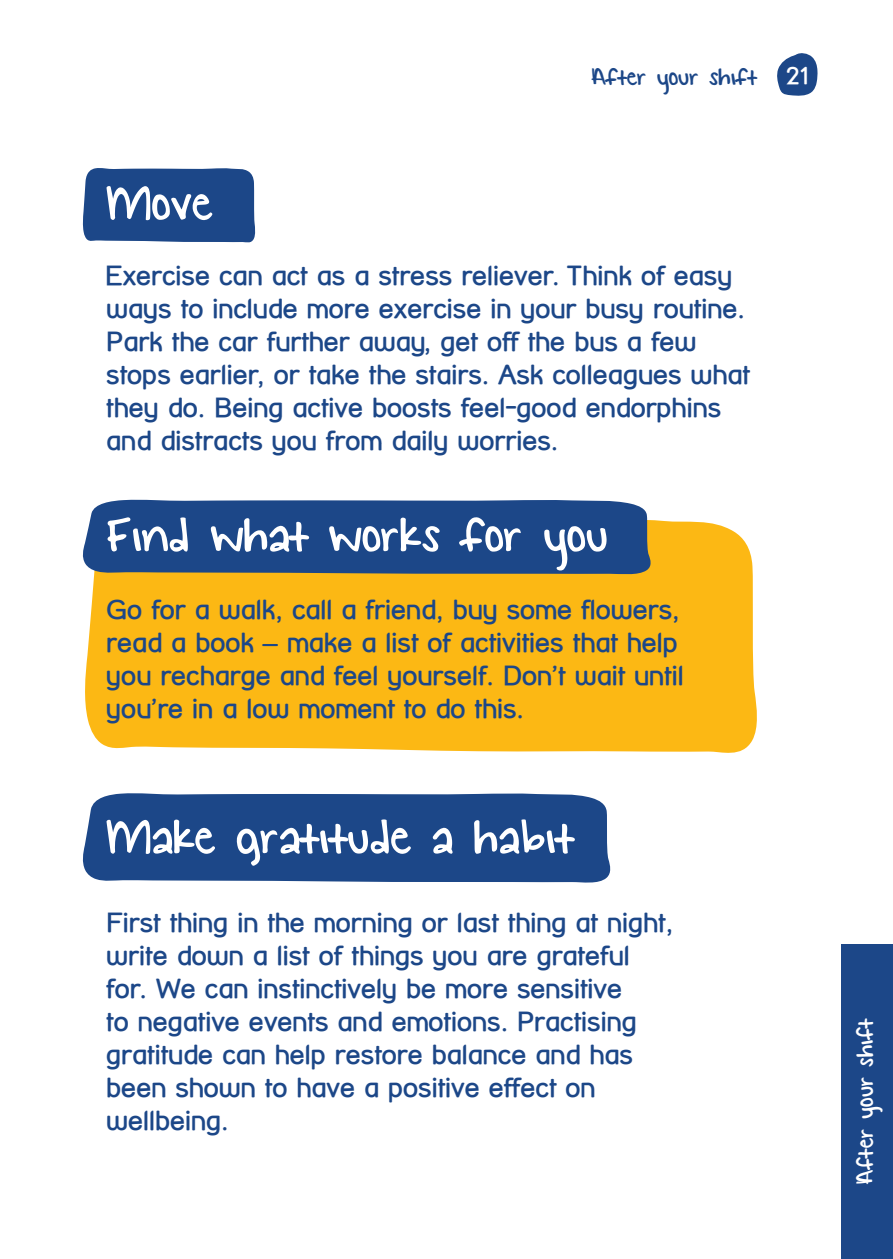
<style>
.page{position:relative;width:893px;height:1259px;background:#fff}
.page>*{position:absolute;margin:0;border:0;box-sizing:border-box;transform-origin:0 0}
.t1{font:54px "KG Small Town Southern Girl";color:#fff}
.t2{font:700 27px/33px "Street Corner";color:#1c4788}
.t3{font:27px "KG Small Town Southern Girl";color:#1c4788}
.t4{font:27px "KG Small Town Southern Girl";color:#fff}
.s1{font-family:"Street Corner";font-weight:700;font-size:24px;color:#fff}
</style>
<div class="page">
<div style="left:85px;top:520px;width:672px;height:233px;background:#fcb814"></div>
<svg style="left:82px;top:499px;width:571px;height:77px;background:#2d5287"></svg>
<div style="left:82px;top:168px;width:174px;height:75px;background:#1c4788"></div>
<div style="left:82px;top:793px;width:529px;height:90px;background:#1c4788"></div>
<div style="left:842px;top:944px;width:51px;height:315px;background:#1c4788"></div>
<svg style="left:777px;top:53px;width:41px;height:43px"></svg>
<h1 class="t1" style="left:106px;top:174px;width:108px">Move</h1>
<p class="t3" style="left:591px;top:62px;width:219px">After your shift <span class="s1">21</span></p>
<p class="t2" style="left:106px;top:259px;width:645px">Exercise can act as a stress reliever. Think of easy ways to include more exercise in your busy routine.<br>Park the car further away, get off the bus a few stops earlier, or take the stairs. Ask colleagues what they do. Being active boosts feel-good endorphins and distracts you from daily worries.</p>
<h1 class="t1" style="left:106px;top:506px;width:503px">Find what works for you</h1>
<p class="t2" style="left:106px;top:593px;width:579px">Go for a walk, call a friend, buy some flowers, read a book – make a list of activities that help you recharge and feel yourself. Don’t wait until you’re in a low moment to do this.</p>
<h1 class="t1" style="left:106px;top:808px;width:469px">Make gratitude a habit</h1>
<p class="t2" style="left:106px;top:906px;width:568px">First thing in the morning or last thing at night, write down a list of things you are grateful for. We can instinctively be more sensitive<br>to negative events and emotions. Practising gratitude can help restore balance and has been shown to have a positive effect on wellbeing.</p>
<p class="t4" style="left:850px;top:1184px;width:169px;rotate:-90deg">After your shift</p>
</div>
